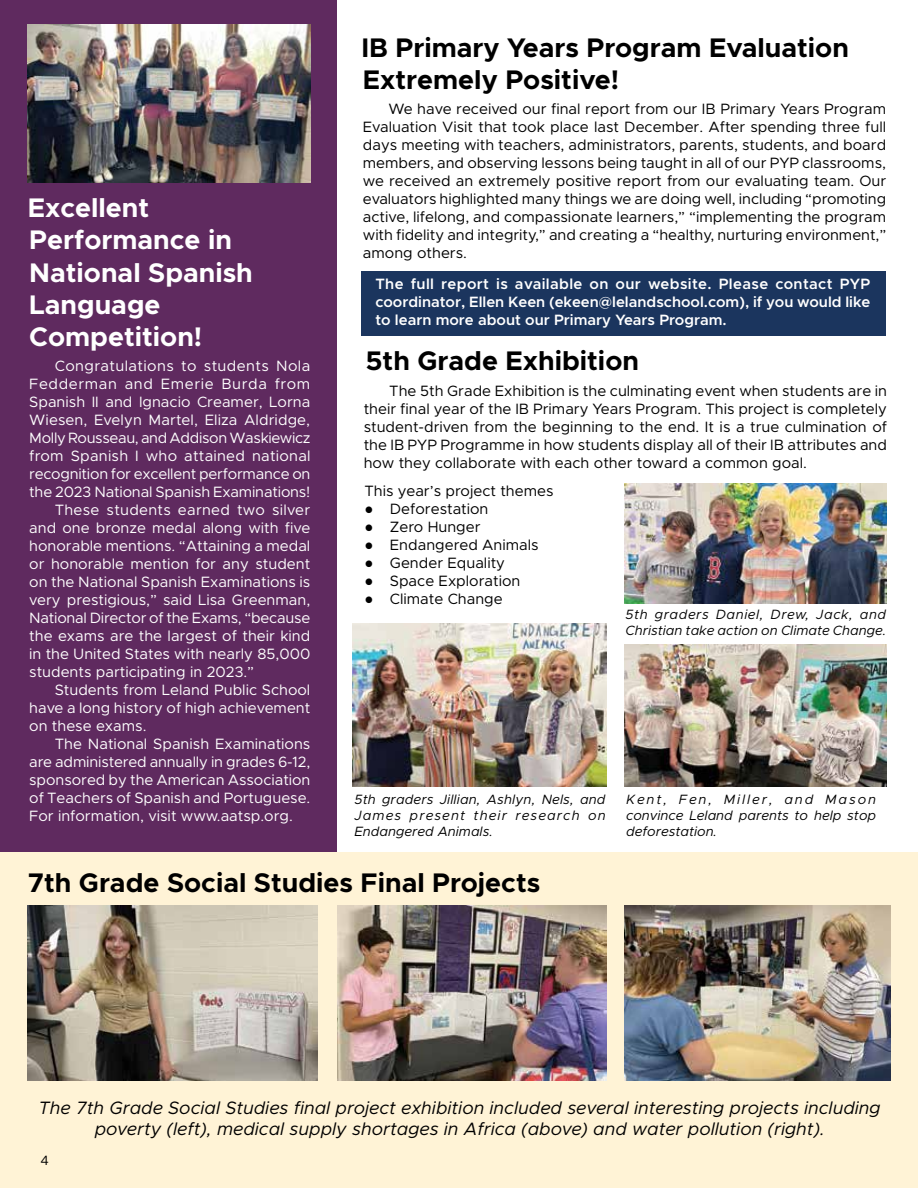
<style>
.page{position:relative;width:918px;height:1188px;background:#fff}
.page>*{position:absolute;margin:0;border:0;box-sizing:border-box;transform-origin:0 0}
.t1{font:700 27px/32.4px "Metropolis";color:#000}
.t2{font:700 27px/32.4px "Metropolis";color:#fff}
.t3{font:italic 18px/21.6px "Metropolis";color:#000;text-align:center}
.t4{font:15px/18px "Metropolis";color:#000;text-align:justify}
.t5{font:15px "Metropolis";color:#fff}
.t6{font:600 15px/18px "Metropolis";color:#fff;text-align:justify}
.t7{font:15px "Metropolis";letter-spacing:-.02em;color:#fff}
.t8{font:15px "Metropolis";letter-spacing:.025em;color:#fff}
.t9{font:15px "Metropolis";letter-spacing:.02em;color:#fff}
.t10{font:15px "Metropolis";letter-spacing:.04em;color:#fff}
.t11{font:italic 13.5px/16.2px "Metropolis";color:#000;text-align:justify}
.t12{font:13.5px "Metropolis";color:#000}
.s1{font-family:"Calibri"}
</style>
<div class="page">
<div style="left:0;top:0;width:337px;height:1188px;background:#5f2a5f"></div>
<div style="left:0;top:852px;width:918px;height:336px;background:#fff3d6"></div>
<div style="left:361px;top:272px;width:525px;height:64px;background:#1b355e"></div>
<img style="left:28px;top:25px;width:282px;height:157px">
<img style="left:624px;top:483px;width:262px;height:121px">
<img style="left:353px;top:623px;width:254px;height:163px">
<img style="left:625px;top:645px;width:261px;height:141px">
<img style="left:337px;top:905px;width:270px;height:176px">
<img style="left:624px;top:905px;width:266px;height:176px">
<img style="left:28px;top:905px;width:290px;height:176px">
<h1 class="t2" style="left:28px;top:191px;width:227px">Excellent<br>Performance in<br>National Spanish<br>Language<br>Competition!</h1>
<p class="t8" style="left:55px;top:357px;width:257px">Congratulations to students Nola</p>
<p class="t10" style="left:29px;top:375px;width:283px">Fedderman and Emerie Burda from</p>
<p class="t5" style="left:29px;top:393px;width:283px">Spanish II and Ignacio Creamer, Lorna</p>
<p class="t5" style="left:29px;top:411px;width:283px">Wiesen, Evelyn Martel, Eliza Aldridge,</p>
<p class="t7" style="left:29px;top:429px;width:283px">Molly Rousseau, and Addison Waskiewicz</p>
<p class="t5" style="left:29px;top:447px;width:283px">from Spanish I who attained national</p>
<p class="t5" style="left:29px;top:465px;width:283px">recognition for excellent performance on</p>
<p class="t5" style="left:29px;top:483px;width:283px">the 2023 National Spanish Examinations!</p>
<p class="t9" style="left:55px;top:501px;width:257px">These students earned two silver</p>
<p class="t5" style="left:29px;top:519px;width:283px">and one bronze medal along with five</p>
<p class="t5" style="left:29px;top:537px;width:283px">honorable mentions. “Attaining a medal</p>
<p class="t5" style="left:29px;top:555px;width:283px">or honorable mention for any student</p>
<p class="t5" style="left:29px;top:573px;width:283px">on the National Spanish Examinations is</p>
<p class="t5" style="left:29px;top:591px;width:283px">very prestigious,” said Lisa Greenman,</p>
<p class="t5" style="left:29px;top:609px;width:283px">National Director of the Exams, “because</p>
<p class="t5" style="left:29px;top:627px;width:283px">the exams are the largest of their kind</p>
<p class="t5" style="left:29px;top:645px;width:283px">in the United States with nearly 85,000</p>
<p class="t5" style="left:29px;top:663px;width:226px">students participating in 2023.”</p>
<p class="t5" style="left:55px;top:681px;width:257px">Students from Leland Public School</p>
<p class="t5" style="left:29px;top:699px;width:283px">have a long history of high achievement</p>
<p class="t5" style="left:29px;top:717px;width:119px">on these exams.</p>
<p class="t5" style="left:55px;top:735px;width:257px">The National Spanish Examinations</p>
<p class="t5" style="left:29px;top:753px;width:283px">are administered annually in grades 6-12,</p>
<p class="t5" style="left:29px;top:771px;width:283px">sponsored by the American Association</p>
<p class="t5" style="left:29px;top:789px;width:283px">of Teachers of Spanish and Portuguese.</p>
<p class="t5" style="left:29px;top:807px;width:265px">For information, visit www.aatsp.org.</p>
<h1 class="t1" style="left:361px;top:31px;width:489px">IB Primary Years Program Evaluation<br>Extremely Positive!</h1>
<p class="t4" style="left:363px;top:100px;width:525px;text-indent:26px">We have received our final report from our IB Primary Years Program Evaluation Visit that took place last December. After spending three full days meeting with teachers, administrators, parents, students, and board members, and observing lessons being taught in all of our PYP classrooms, we received an extremely positive report from our evaluating team. Our evaluators highlighted many things we are doing well, including “promoting active, lifelong, and compassionate learners,” “implementing the program with fidelity and integrity,” and creating a “healthy, nurturing environment,” among others.</p>
<p class="t6" style="left:375px;top:275px;width:497px">The full report is available on our website. Please contact PYP coordinator, Ellen Keen (ekeen@lelandschool.com), if you would like to learn more about our Primary Years Program.</p>
<h1 class="t1" style="left:366px;top:345px;width:275px">5th Grade Exhibition</h1>
<p class="t4" style="left:364px;top:382px;width:525px;text-indent:26px">The 5th Grade Exhibition is the culminating event when students are in their final year of the IB Primary Years Program. This project is completely student-driven from the beginning to the end. It is a true culmination of the IB PYP Programme in how students display all of their IB attributes and how they collaborate with each other toward a common goal.</p>
<p class="t4" style="left:364px;top:482px;width:191px">This year’s project themes</p>
<p class="t4" style="left:364px;top:500px;width:126px"><span class="s1">●</span> Deforestation</p>
<p class="t4" style="left:364px;top:518px;width:118px"><span class="s1">●</span> Zero Hunger</p>
<p class="t4" style="left:364px;top:536px;width:176px"><span class="s1">●</span> Endangered Animals</p>
<p class="t4" style="left:364px;top:554px;width:142px"><span class="s1">●</span> Gender Equality</p>
<p class="t4" style="left:364px;top:572px;width:158px"><span class="s1">●</span> Space Exploration</p>
<p class="t4" style="left:364px;top:590px;width:140px"><span class="s1">●</span> Climate Change</p>
<p class="t11" style="left:626px;top:607px;width:262px">5th graders Daniel, Drew, Jack, and<br>Christian take action on Climate Change.</p>
<p class="t11" style="left:354px;top:791px;width:253px">5th graders Jillian, Ashlyn, Nels, and James present their research on Endangered Animals.</p>
<p class="t11" style="left:626px;top:791px;width:252px">Kent, Fen, Miller, and Mason convince Leland parents to help stop deforestation.</p>
<h1 class="t1" style="left:28px;top:866px;width:514px">7th Grade Social Studies Final Projects</h1>
<p class="t3" style="left:39px;top:1097px;width:844px">The 7th Grade Social Studies final project exhibition included several interesting projects including poverty (left), medical supply shortages in Africa (above) and water pollution (right).</p>
<p class="t12" style="left:40px;top:1152px;width:10px">4</p>
</div>
